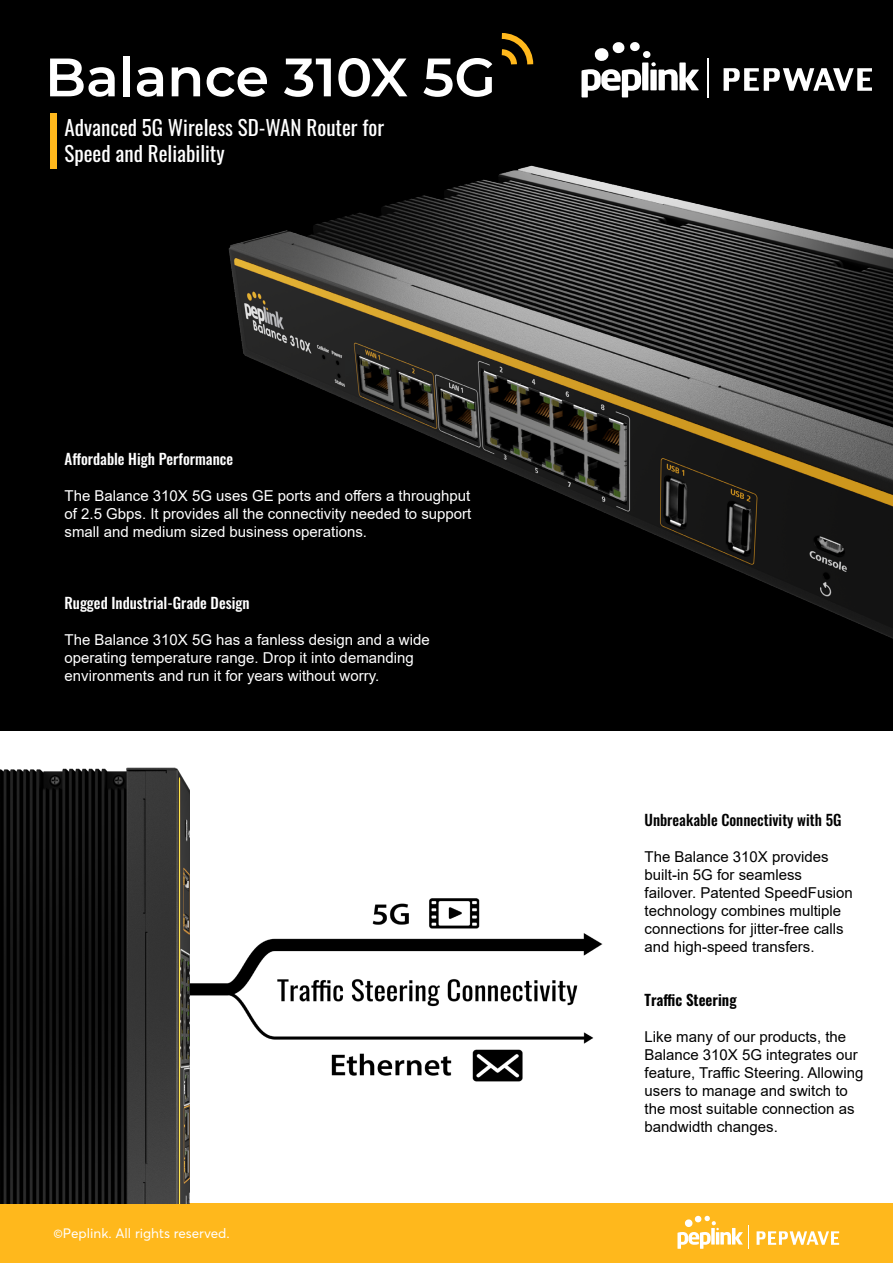
<style>
.page{position:relative;width:893px;height:1263px;background:#fff}
.page>*{position:absolute;margin:0;border:0;box-sizing:border-box;transform-origin:0 0}
.t1{font:600 54px "Montserrat";color:#fff}
.t2{font:21px/25.2px "Oswald";color:#fff}
.t3{font:15px/18px "Arial";color:#000}
.t4{font:15px/18px "Arial";color:#fff;text-align:justify}
.t5{font:500 15px "Oswald";color:#fff}
.t6{font:500 15px "Oswald";color:#000}
.t7{font:600 15px "Oswald";color:#000}
.t8{font:13.5px "Averta";color:#fff}
</style>
<div class="page">
<div style="left:0;top:1203px;width:893px;height:60px;background:#ffb81c"></div>
<svg style="left:757px;top:1231px;width:82px;height:14px"></svg>
<svg style="left:677px;top:1215px;width:72px;height:34px"></svg>
<div style="left:0;top:0;width:893px;height:730px;background:#000"></div>
<svg style="left:594px;top:42px;width:57px;height:13px"></svg>
<svg style="left:501px;top:33px;width:31px;height:22px"></svg>
<img style="left:190px;top:898px;width:413px;height:184px">
<img style="left:0;top:730px;width:190px;height:473px">
<img style="left:50px;top:55px;width:843px;height:584px">
<h1 class="t1" style="left:45px;top:39px;width:452px">Balance 310X 5G</h1>
<h2 class="t2" style="left:64px;top:113px;width:321px">Advanced 5G Wireless SD-WAN Router for<br>Speed and Reliability</h2>
<p class="t5" style="left:64px;top:451px;width:170px">Affordable High Performance</p>
<p class="t4" style="left:64px;top:487px;width:408px">The Balance 310X 5G uses GE ports and offers a throughput of 2.5 Gbps. It provides all the connectivity needed to support small and medium sized business operations.</p>
<p class="t5" style="left:64px;top:595px;width:187px">Rugged Industrial-Grade Design</p>
<p class="t4" style="left:64px;top:631px;width:367px;text-align:left">The Balance 310X 5G has a fanless design and a wide operating temperature range. Drop it into demanding environments and run it for years without worry.</p>
<p class="t8" style="left:53px;top:1225px;width:178px">©Peplink. All rights reserved.</p>
<p class="t6" style="left:644px;top:812px;width:198px">Unbreakable Connectivity with 5G</p>
<p class="t3" style="left:644px;top:848px;width:210px">The Balance 310X provides built-in 5G for seamless failover. Patented SpeedFusion technology combines multiple connections for jitter-free calls and high-speed transfers.</p>
<p class="t7" style="left:644px;top:992px;width:94px">Traffic Steering</p>
<p class="t3" style="left:644px;top:1028px;width:220px">Like many of our products, the<br>Balance 310X 5G integrates our feature, Traffic Steering. Allowing users to manage and switch to the most suitable connection as bandwidth changes.</p>
</div>
